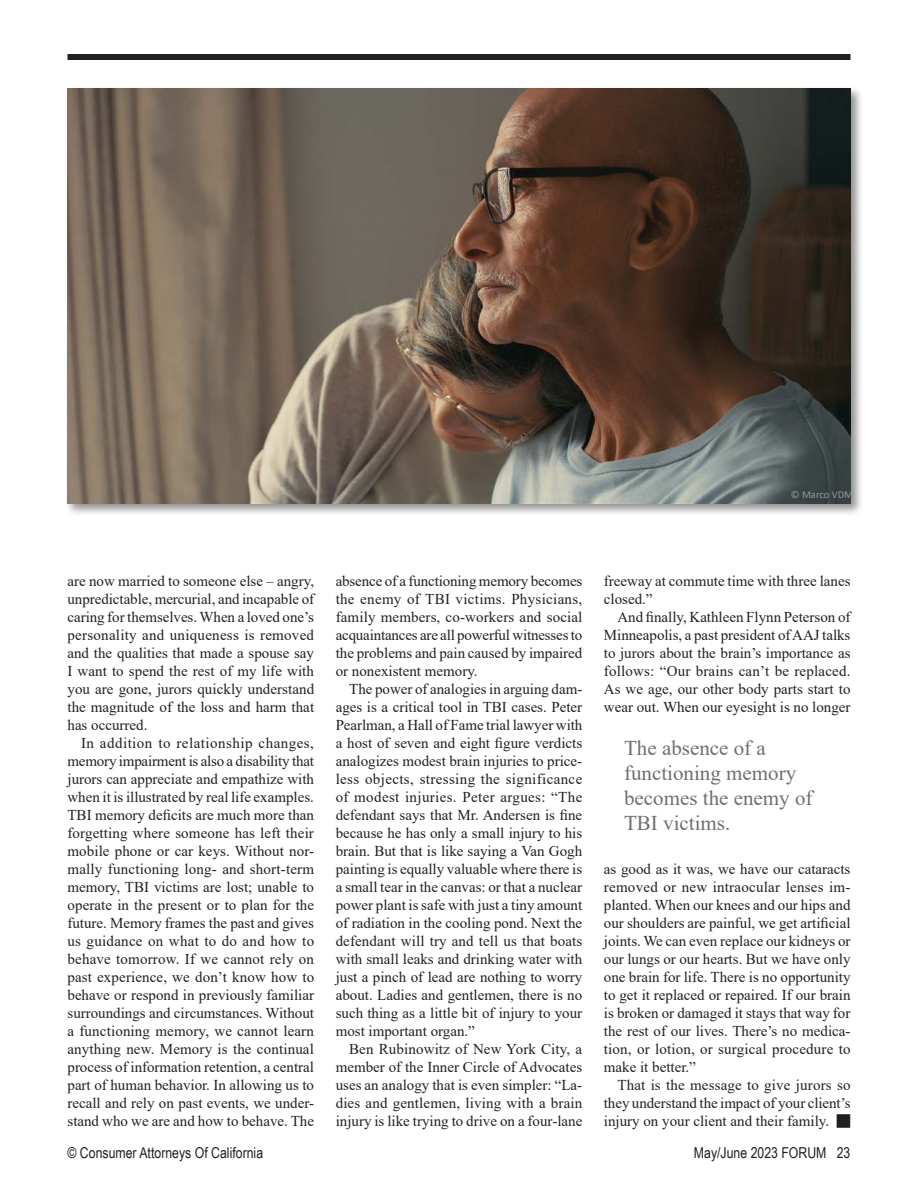
<style>
.page{position:relative;width:918px;height:1188px;background:#fff}
.page>*{position:absolute;margin:0;border:0;box-sizing:border-box;transform-origin:0 0}
.t1{font:21px/25.2px "Times New Roman";color:#6d6f71}
.t2{font:15px/18px "Times New Roman";color:#231f20;text-align:justify}
.t3{font:15px "Arial Narrow";color:#231f20}
.t4{font:10.5px "Calibri";color:#949698}
</style>
<div class="page">
<div style="left:68px;top:54px;width:782px;height:6px;background:#231f20"></div>
<div style="left:64px;top:85px;width:800px;height:432px;background:#231f20;opacity:.5"></div>
<img style="left:68px;top:88px;width:782px;height:416px">
<p class="t4" style="left:791px;top:487px;width:64px">© Marco VDM</p>
<p class="t2" style="left:68px;top:572px;width:248px">are now married to someone else – angry, unpredictable, mercurial, and incapable of caring for themselves. When a loved one’s personality and uniqueness is removed and the qualities that made a spouse say I want to spend the rest of my life with you are gone, jurors quickly understand the magnitude of the loss and harm that has occurred.</p>
<p class="t2" style="left:68px;top:734px;width:248px;text-indent:14px">In addition to relationship changes, memory impairment is also a disability that jurors can appreciate and empathize with when it is illustrated by real life examples.<br>TBI memory deficits are much more than forgetting where someone has left their mobile phone or car keys. Without nor&shy;mally functioning long- and short-term memory, TBI victims are lost; unable to operate in the present or to plan for the future. Memory frames the past and gives us guidance on what to do and how to behave tomorrow. If we cannot rely on past experience, we don’t know how to behave or respond in previously familiar surroundings and circumstances. Without a functioning memory, we cannot learn anything new. Memory is the continual process of information retention, a central part of human behavior. In allowing us to recall and rely on past events, we under&shy;stand who we are and how to behave. The</p>
<p class="t2" style="left:336px;top:572px;width:248px">absence of a functioning memory becomes the enemy of TBI victims. Physicians, family members, co-workers and social acquaintances are all powerful witnesses to the problems and pain caused by impaired or nonexistent memory.</p>
<p class="t2" style="left:336px;top:680px;width:248px;text-indent:14px">The power of analogies in arguing dam&shy;ages is a critical tool in TBI cases. Peter Pearlman, a Hall of Fame trial lawyer with a host of seven and eight figure verdicts analogizes modest brain injuries to price&shy;less objects, stressing the significance of modest injuries. Peter argues: “The defendant says that Mr. Andersen is fine because he has only a small injury to his brain. But that is like saying a Van Gogh painting is equally valuable where there is a small tear in the canvas: or that a nuclear power plant is safe with just a tiny amount of radiation in the cooling pond. Next the defendant will try and tell us that boats with small leaks and drinking water with just a pinch of lead are nothing to worry about. Ladies and gentlemen, there is no such thing as a little bit of injury to your most important organ.”</p>
<p class="t2" style="left:336px;top:1040px;width:248px;text-indent:14px">Ben Rubinowitz of New York City, a member of the Inner Circle of Advocates uses an analogy that is even simpler: “La&shy;dies and gentlemen, living with a brain injury is like trying to drive on a four-lane</p>
<p class="t2" style="left:604px;top:572px;width:248px">freeway at commute time with three lanes closed.”</p>
<p class="t2" style="left:604px;top:608px;width:248px;text-indent:14px">And finally, Kathleen Flynn Peterson of Minneapolis, a past president of AAJ talks to jurors about the brain’s importance as follows: “Our brains can’t be replaced.<br>As we age, our other body parts start to wear out. When our eyesight is no longer</p>
<h1 class="t1" style="left:624px;top:735px;width:190px">The absence of a functioning memory becomes the enemy of<br>TBI victims.</h1>
<p class="t2" style="left:604px;top:860px;width:248px">as good as it was, we have our cataracts removed or new intraocular lenses im&shy;planted. When our knees and our hips and our shoulders are painful, we get artificial joints. We can even replace our kidneys or our lungs or our hearts. But we have only one brain for life. There is no opportunity to get it replaced or repaired. If our brain is broken or damaged it stays that way for the rest of our lives. There’s no medica&shy;tion, or lotion, or surgical procedure to make it better.”</p>
<p class="t2" style="left:604px;top:1076px;width:248px;text-indent:14px">That is the message to give jurors so they understand the impact of your client’s injury on your client and their family.</p>
<p class="t3" style="left:68px;top:1142px;width:197px">© Consumer Attorneys Of California</p>
<p class="t3" style="left:694px;top:1142px;width:158px">May/June 2023 FORUM 23</p>
</div>
